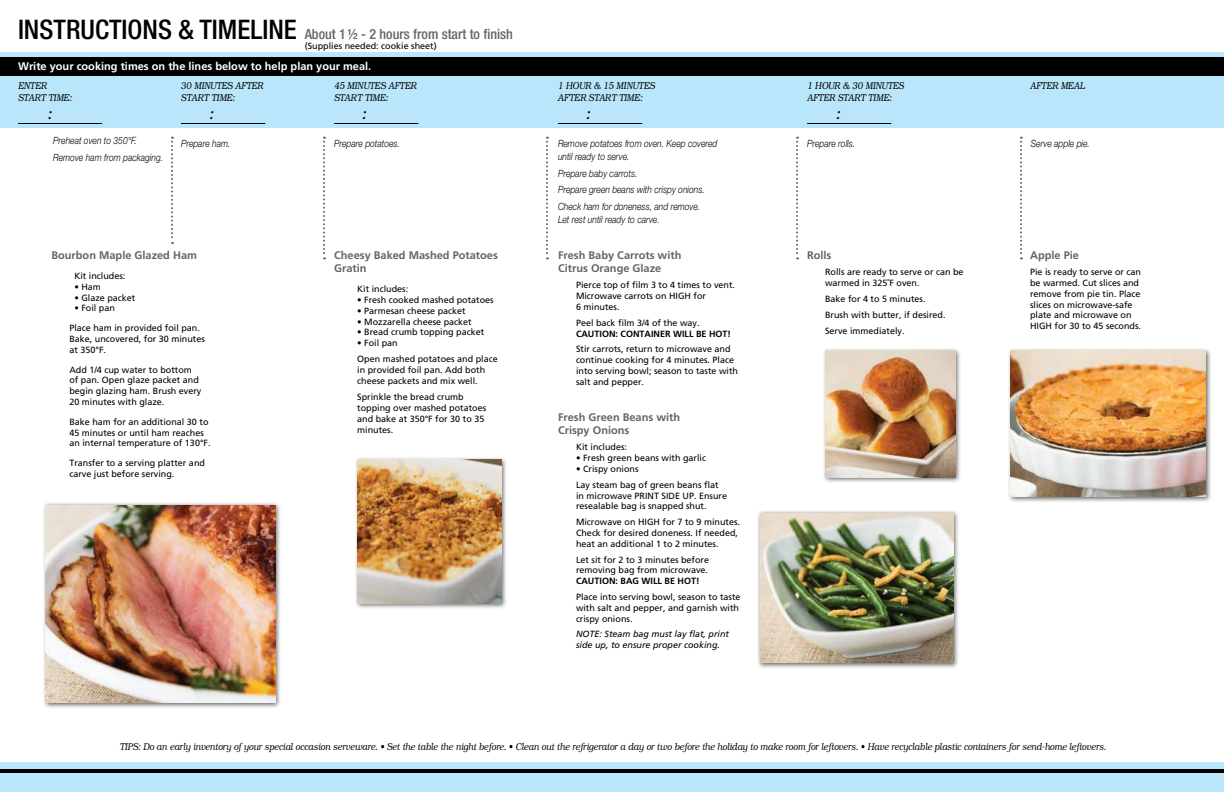
<style>
.page{position:relative;width:1224px;height:792px;background:#fff}
.page>*{position:absolute;margin:0;border:0;box-sizing:border-box;transform-origin:0 0}
.t1{font:500 condensed 27px "Helvetica Neue";color:#000}
.t2{font:italic 300 16px "Bookman";color:#000}
.t3{font:500 condensed 14px "Helvetica Neue";color:#636466}
.t4{font:700 11px/13px "Frutiger";color:#636466}
.t5{font:700 11px "Frutiger";color:#fff}
.t6{font:italic 300 10px/12px "Bookman";color:#000;scale:.85 1}
.t7{font:italic 300 10px/16.6px "Helvetica Neue";color:#000;scale:.85 1}
.t8{font:9px/10.8px "Frutiger";color:#000}
.t9{font:italic 9px/10.8px "Frutiger";color:#000}
.t10{font:700 9px "Frutiger";color:#000}
.s1{font-family:"Helvetica Neue"}
</style>
<div class="page">
<div style="left:0;top:762px;width:1224px;height:30px;background:#b9e6fa"></div>
<div style="left:0;top:52px;width:1224px;height:75px;background:#b9e6fa"></div>
<div style="left:0;top:57px;width:1224px;height:18px;background:#000"></div>
<hr style="left:0;top:769px;width:1224px;height:4px;background:#000">
<svg style="left:1020px;top:137px;width:2px;height:122px"></svg>
<svg style="left:796px;top:137px;width:2px;height:122px"></svg>
<hr style="left:18px;top:123px;width:84px;height:1px;background:#000">
<hr style="left:181px;top:123px;width:84px;height:1px;background:#000">
<hr style="left:334px;top:123px;width:84px;height:1px;background:#000">
<hr style="left:558px;top:123px;width:84px;height:1px;background:#000">
<hr style="left:807px;top:123px;width:84px;height:1px;background:#000">
<div style="left:1008px;top:347px;width:204px;height:156px;background:#000;opacity:.6"></div>
<img style="left:1011px;top:351px;width:195px;height:146px">
<div style="left:822px;top:347px;width:139px;height:137px;background:#000;opacity:.6"></div>
<img style="left:826px;top:351px;width:129px;height:126px">
<div style="left:757px;top:510px;width:202px;height:159px;background:#000;opacity:.6"></div>
<img style="left:760px;top:513px;width:193px;height:150px">
<div style="left:43px;top:502px;width:238px;height:207px;background:#000;opacity:.6"></div>
<img style="left:46px;top:505px;width:229px;height:198px">
<div style="left:354px;top:456px;width:154px;height:154px;background:#000;opacity:.6"></div>
<img style="left:358px;top:460px;width:144px;height:144px">
<svg style="left:546px;top:137px;width:2px;height:122px"></svg>
<svg style="left:171px;top:137px;width:2px;height:107px"></svg>
<svg style="left:323px;top:137px;width:2px;height:122px"></svg>
<h1 class="t1" style="left:18px;top:13px;width:280px">INSTRUCTIONS &amp; TIMELINE</h1>
<p class="t5" style="left:18px;top:60px;width:355px">Write your cooking times on the lines below to help plan your meal.</p>
<h3 class="t3" style="left:305px;top:26px;width:210px">About 1 ½ - 2 hours from start to finish</h3>
<p class="t8" style="left:305px;top:41px;width:134px">(Supplies needed: cookie sheet)</p>
<p class="t6" style="left:18px;top:80px;width:65px">ENTER<br>START TIME:</p>
<p class="t6" style="left:181px;top:80px;width:98px">30 MINUTES AFTER<br>START TIME:</p>
<p class="t6" style="left:334px;top:80px;width:98px">45 MINUTES AFTER<br>START TIME:</p>
<p class="t6" style="left:558px;top:80px;width:116px">1 HOUR &amp; 15 MINUTES<br>AFTER START TIME:</p>
<p class="t6" style="left:807px;top:80px;width:116px">1 HOUR &amp; 30 MINUTES<br>AFTER START TIME:</p>
<p class="t6" style="left:1030px;top:80px;width:66px">AFTER MEAL</p>
<h2 class="t2" style="left:47px;top:105px;width:6px">:</h2>
<h2 class="t2" style="left:209px;top:105px;width:6px">:</h2>
<h2 class="t2" style="left:362px;top:105px;width:6px">:</h2>
<h2 class="t2" style="left:585px;top:105px;width:6px">:</h2>
<h2 class="t2" style="left:836px;top:105px;width:6px">:</h2>
<p class="t7" style="left:53px;top:132px;width:131px">Preheat oven to 350°F.<br>Remove ham from packaging.</p>
<p class="t7" style="left:334px;top:135px;width:79px">Prepare potatoes.</p>
<p class="t7" style="left:558px;top:137px;width:189px;line-height:13px">Remove potatoes from oven. Keep covered until ready to serve.</p>
<p class="t7" style="left:558px;top:165px;width:174px">Prepare baby carrots.<br>Prepare green beans with crispy onions.<br>Check ham for doneness, and remove.</p>
<p class="t7" style="left:558px;top:211px;width:121px">Let rest until ready to carve.</p>
<p class="t7" style="left:181px;top:135px;width:60px">Prepare ham.</p>
<p class="t7" style="left:807px;top:135px;width:58px">Prepare rolls.</p>
<p class="t7" style="left:1031px;top:135px;width:71px">Serve apple pie.</p>
<p class="t4" style="left:51px;top:249px;width:147px">Bourbon Maple Glazed Ham</p>
<p class="t8" style="left:74px;top:270px;width:53px">Kit includes:</p>
<p class="t8" style="left:74px;top:281px;width:28px">• Ham</p>
<p class="t8" style="left:74px;top:292px;width:63px">• Glaze packet</p>
<p class="t8" style="left:74px;top:303px;width:42px">• Foil pan</p>
<p class="t8" style="left:69px;top:323px;width:137px">Place ham in provided foil pan.<br>Bake, uncovered, for 30 minutes at 350°F.</p>
<p class="t8" style="left:69px;top:364px;width:134px">Add 1/4 cup water to bottom of pan. Open glaze packet and begin glazing ham. Brush every<br>20 minutes with glaze.</p>
<p class="t8" style="left:69px;top:416px;width:143px">Bake ham for an additional 30 to<br>45 minutes or until ham reaches an internal temperature of 130°F.</p>
<p class="t8" style="left:69px;top:458px;width:137px">Transfer to a serving platter and carve just before serving.</p>
<p class="t4" style="left:334px;top:249px;width:165px">Cheesy Baked Mashed Potatoes<br>Gratin</p>
<p class="t8" style="left:357px;top:284px;width:53px">Kit includes:</p>
<p class="t8" style="left:357px;top:295px;width:138px">• Fresh cooked mashed potatoes</p>
<p class="t8" style="left:357px;top:305px;width:110px">• Parmesan cheese packet</p>
<p class="t8" style="left:357px;top:316px;width:116px">• Mozzarella cheese packet</p>
<p class="t8" style="left:357px;top:327px;width:129px">• Bread crumb topping packet</p>
<p class="t8" style="left:357px;top:335px;width:142px;line-height:16.2px">• Foil pan<br>Open mashed potatoes and place</p>
<p class="t8" style="left:357px;top:365px;width:130px">in provided foil pan. Add both cheese packets and mix well.</p>
<p class="t8" style="left:357px;top:392px;width:131px">Sprinkle the bread crumb topping over mashed potatoes and bake at 350°F for 30 to 35 minutes.</p>
<p class="t4" style="left:558px;top:249px;width:125px">Fresh Baby Carrots with<br>Citrus Orange Glaze</p>
<p class="t8" style="left:576px;top:280px;width:161px">Pierce top of film 3 to 4 times to vent.<br>Microwave carrots on HIGH for<br>6 minutes.</p>
<p class="t8" style="left:576px;top:317px;width:125px">Peel back film 3/4 of the way.</p>
<p class="t10" style="left:576px;top:328px;width:157px">CAUTION: CONTAINER WILL BE HOT!</p>
<p class="t8" style="left:576px;top:344px;width:164px">Stir carrots, return to microwave and continue cooking for 4 minutes. Place into serving bowl; season to taste with salt and pepper.</p>
<p class="t4" style="left:558px;top:411px;width:124px">Fresh Green Beans with<br>Crispy Onions</p>
<p class="t8" style="left:576px;top:442px;width:53px">Kit includes:</p>
<p class="t8" style="left:576px;top:453px;width:132px">• Fresh green beans with garlic</p>
<p class="t8" style="left:576px;top:461px;width:144px;line-height:15.8px">• Crispy onions<br>Lay steam bag of green beans flat</p>
<p class="t8" style="left:576px;top:490px;width:153px">in microwave PRINT SIDE UP. Ensure resealable bag is snapped shut.</p>
<p class="t8" style="left:576px;top:517px;width:166px">Microwave on HIGH for 7 to 9 minutes.<br>Check for desired doneness. If needed, heat an additional 1 to 2 minutes.</p>
<p class="t8" style="left:576px;top:554px;width:135px">Let sit for 2 to 3 minutes before removing bag from microwave.</p>
<p class="t10" style="left:576px;top:576px;width:125px">CAUTION: BAG WILL BE HOT!</p>
<p class="t8" style="left:576px;top:592px;width:166px">Place into serving bowl, season to taste with salt and pepper, and garnish with crispy onions.</p>
<p class="t9" style="left:576px;top:629px;width:155px">NOTE: Steam bag must lay flat, print side up, to ensure proper cooking.</p>
<p class="t4" style="left:807px;top:249px;width:26px">Rolls</p>
<p class="t8" style="left:825px;top:267px;width:140px">Rolls are ready to serve or can be warmed in 325<span class="s1">˚</span>F oven.</p>
<p class="t8" style="left:825px;top:291px;width:122px;line-height:15.8px">Bake for 4 to 5 minutes.<br>Brush with butter, if desired.<br>Serve immediately.</p>
<p class="t4" style="left:1030px;top:249px;width:50px">Apple Pie</p>
<p class="t8" style="left:1030px;top:267px;width:113px">Pie is ready to serve or can be warmed. Cut slices and remove from pie tin. Place slices on microwave-safe plate and microwave on<br>HIGH for 30 to 45 seconds.</p>
<p class="t6" style="left:120px;top:741px;width:1162px">TIPS: Do an early inventory of your special occasion serveware. • Set the table the night before. • Clean out the refrigerator a day or two before the holiday to make room for leftovers. • Have recyclable plastic containers for send-home leftovers.</p>
</div>
